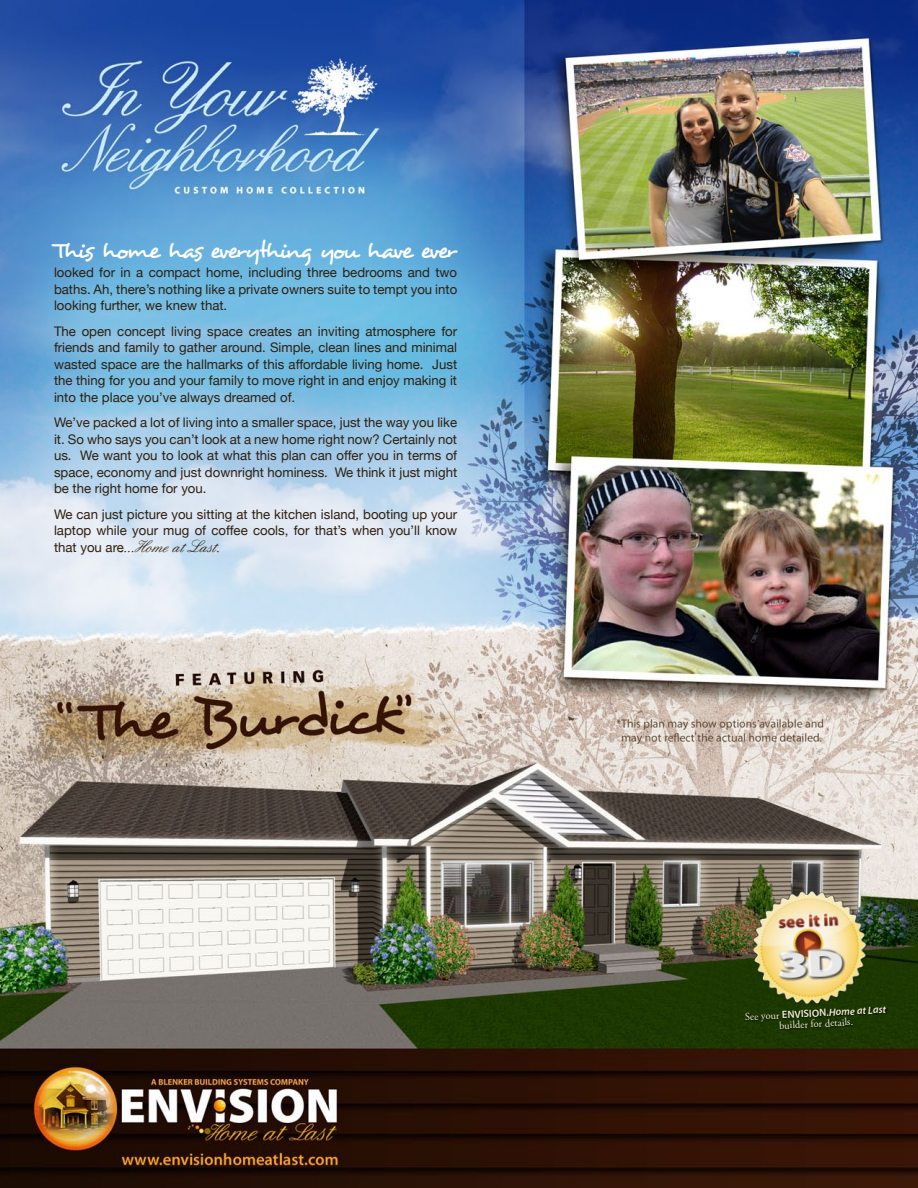
<style>
.page{position:relative;width:918px;height:1188px;background:#fff}
.page>*{position:absolute;margin:0;border:0;box-sizing:border-box;transform-origin:0 0}
.t1{font:24px "Desyrel";letter-spacing:-.085em;color:#fff}
.t2{font:18px "English";color:#2e1f10}
.t3{font:13.2px/16.5px "Helvetica Neue";color:#2e1f10;text-align:justify}
.t4{font:10.5px/10.5px "Adobe Garamond Pro";color:#f0ecd7;text-align:center}
.s1{font-family:"Helvetica Neue";font-size:13.2px}
.s2{font-family:"Myriad Pro";font-weight:600}
.s3{font-family:"Myriad Pro";font-weight:600;font-style:italic}
</style>
<div class="page">
<img style="left:0;top:0;width:918px;height:1188px">
<img style="left:722px;top:860px;width:177px;height:174px">
<div style="left:745px;top:1006px;width:143px;height:25px;background:#000;opacity:.75"></div>
<p class="t1" style="left:54px;top:235px;width:405px">This home has everything you have ever</p>
<p class="t3" style="left:54px;top:265px;width:405px">looked for in a compact home, including three bedrooms and two baths. Ah, there’s nothing like a private owners suite to tempt you into looking further, we knew that.</p>
<p class="t3" style="left:54px;top:323px;width:405px">The open concept living space creates an inviting atmosphere for friends and family to gather around. Simple, clean lines and minimal wasted space are the hallmarks of this affordable living home. Just the thing for you and your family to move right in and enjoy making it into the place you’ve always dreamed of.</p>
<p class="t3" style="left:54px;top:415px;width:405px">We’ve packed a lot of living into a smaller space, just the way you like it. So who says you can’t look at a new home right now? Certainly not us. We want you to look at what this plan can offer you in terms of space, economy and just downright hominess. We think it just might be the right home for you.</p>
<p class="t3" style="left:54px;top:506px;width:405px">We can just picture you sitting at the kitchen island, booting up your laptop while your mug of coffee cools, for that’s when you’ll know</p>
<p class="t2" style="left:54px;top:537px;width:171px"><span class="s1">that you are</span>....Home at Last.</p>
<p class="t4" style="left:745px;top:1012px;width:143px;rotate:-3deg">See your <span class="s2">ENVISION.</span><span class="s3">Home at Last </span>builder for details.</p>
</div>
